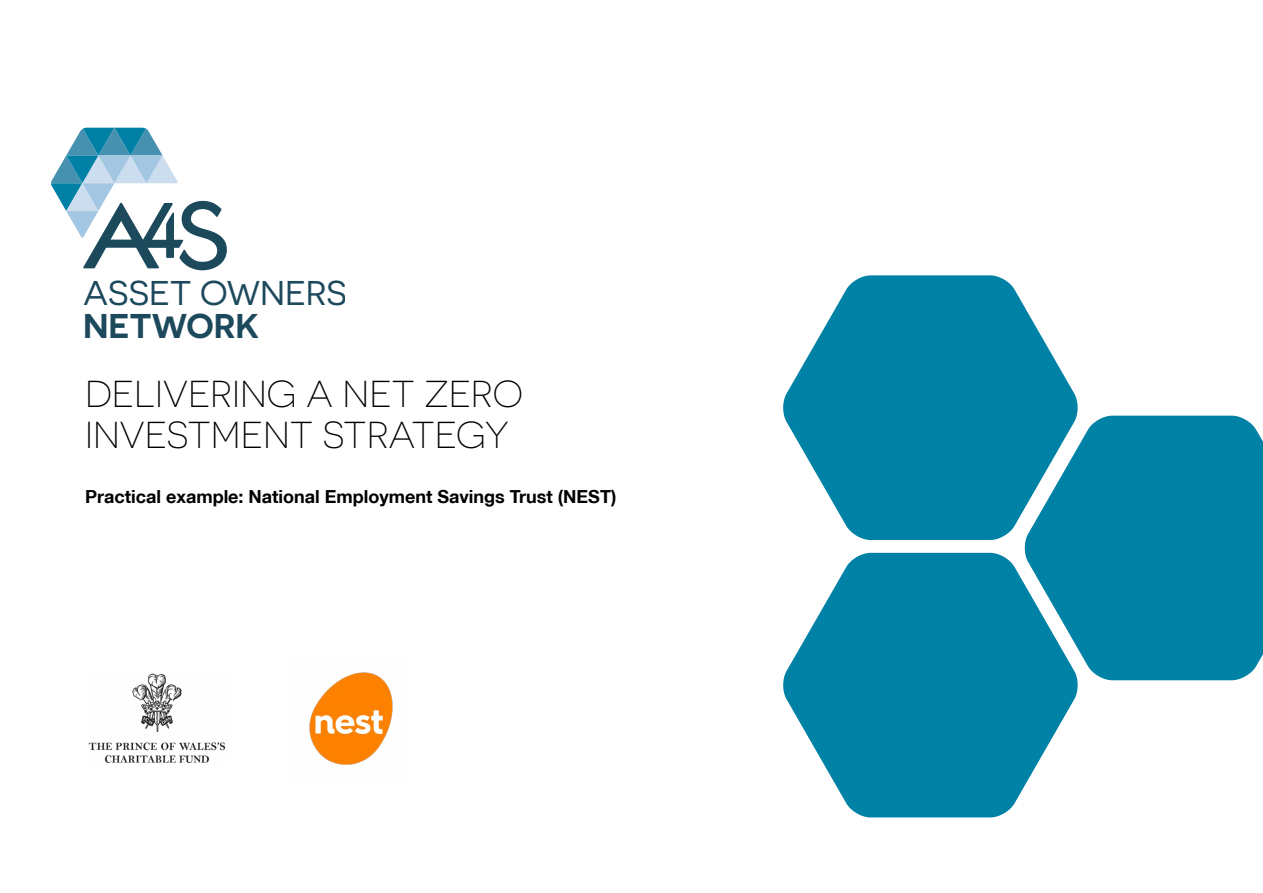
<style>
.page{position:relative;width:1263px;height:893px;background:#fff}
.page>*{position:absolute;margin:0;border:0;box-sizing:border-box;transform-origin:0 0}
.t1{font:300 37.5px/40.5px "Novecentosanswide";color:#000}
.t2{font:34.35px "Novecentosanswide";color:#1d495d}
.t3{font:600 34.35px "Novecentosanswide";color:#1d495d}
.t4{font:700 18px "Helvetica Neue LT";color:#000}
</style>
<div class="page">
<svg style="left:783px;top:275px;width:295px;height:265px;fill:#0081a6"></svg>
<div style="left:1024px;top:416px;width:239px;height:264px;background:#0081a6"></div>
<svg style="left:783px;top:553px;width:296px;height:264px;fill:#0081a6"></svg>
<svg style="left:51px;top:128px;width:176px;height:142px"></svg>
<img style="left:88px;top:674px;width:138px;height:89px">
<img style="left:309px;top:672px;width:84px;height:93px">
<h2 class="t2" style="left:83px;top:273px;width:265px">ASSET OWNERS</h2>
<h2 class="t3" style="left:83px;top:305px;width:177px">NETWORK</h2>
<h1 class="t1" style="left:85px;top:374px;width:439px">DELIVERING A NET ZERO<br>INVESTMENT STRATEGY</h1>
<p class="t4" style="left:85px;top:486px;width:533px">Practical example: National Employment Savings Trust (NEST)</p>
</div>
